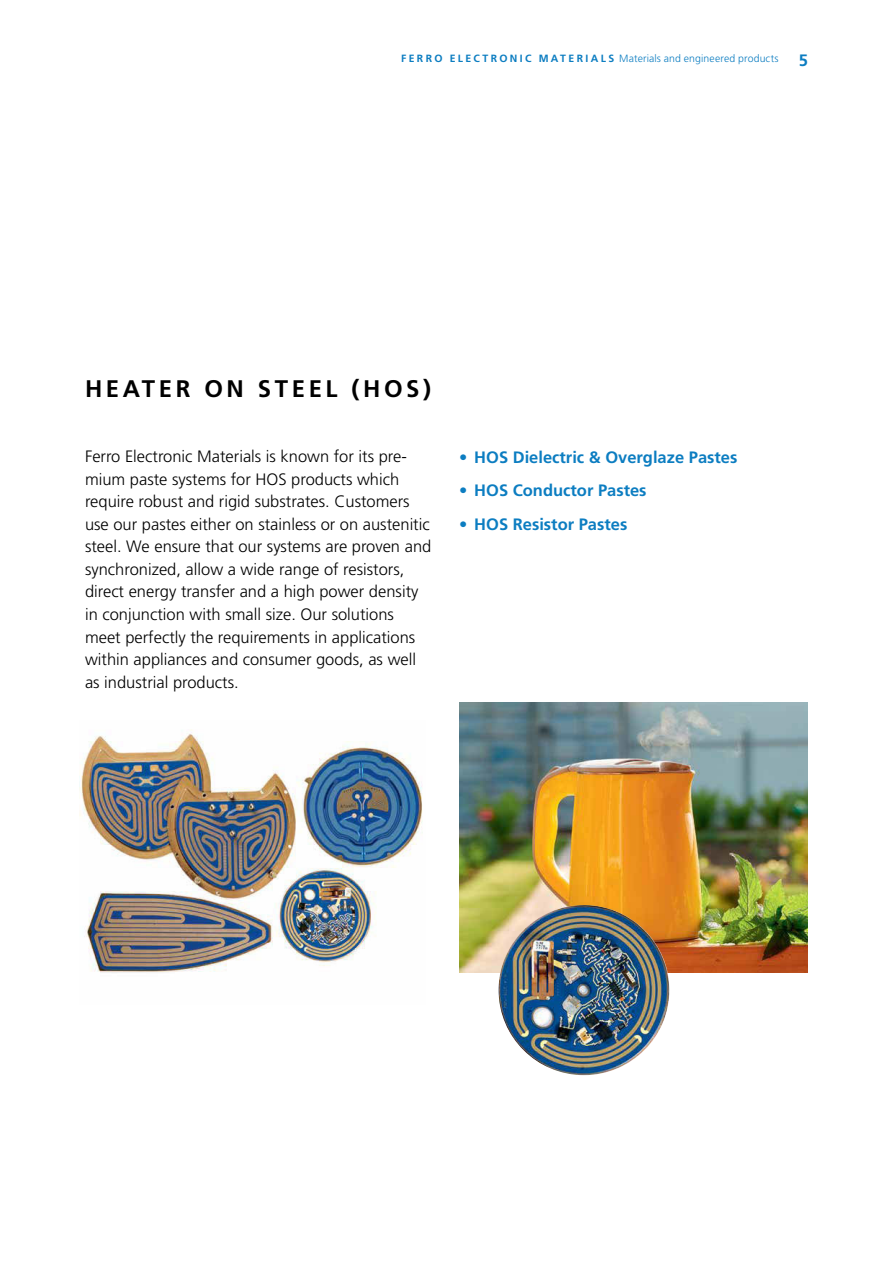
<style>
.page{position:relative;width:893px;height:1263px;background:#fff}
.page>*{position:absolute;margin:0;border:0;box-sizing:border-box;transform-origin:0 0}
.t1{font:700 24px "Frutiger";letter-spacing:.15em;color:#000}
.t2{font:300 16.5px/22.5px "Frutiger";color:#000}
.t3{font:700 16.5px "Frutiger";color:#0c7dc1}
.t4{font:300 10.5px "Frutiger";letter-spacing:.01em;color:#0c7dc1}
.s1{font-weight:700}
.s2{font-weight:300}
</style>
<div class="page">
<img style="left:459px;top:702px;width:349px;height:270px">
<img style="left:498px;top:905px;width:171px;height:170px;border-radius:85px">
<img style="left:79px;top:729px;width:344px;height:244px">
<p class="t4" style="left:401px;top:52px;width:379px"><span class="s1">F E R R O E L E C T R O N I C M AT E R I A L S</span> Materials and engineered products</p>
<p class="t3" style="left:799px;top:51px;width:11px">5</p>
<h2 class="t1" style="left:85px;top:374px;width:348px">HEATER ON STEEL (HOS)</h2>
<p class="t2" style="left:85px;top:446px;width:348px">Ferro Electronic Materials is known for its pre&shy;mium paste systems for HOS products which require robust and rigid substrates. Customers use our pastes either on stainless or on austenitic steel. We ensure that our systems are proven and synchronized, allow a wide range of resistors, direct energy transfer and a high power density in conjunction with small size. Our solutions meet perfectly the requirements in applications within appliances and consumer goods, as well as industrial products.</p>
<p class="t3" style="left:459px;top:447px;width:280px"><span class="s2">•</span> HOS Dielectric &amp; Overglaze Pastes</p>
<p class="t3" style="left:459px;top:481px;width:189px">• HOS Conductor Pastes</p>
<p class="t3" style="left:459px;top:514px;width:170px">• HOS Resistor Pastes</p>
</div>
